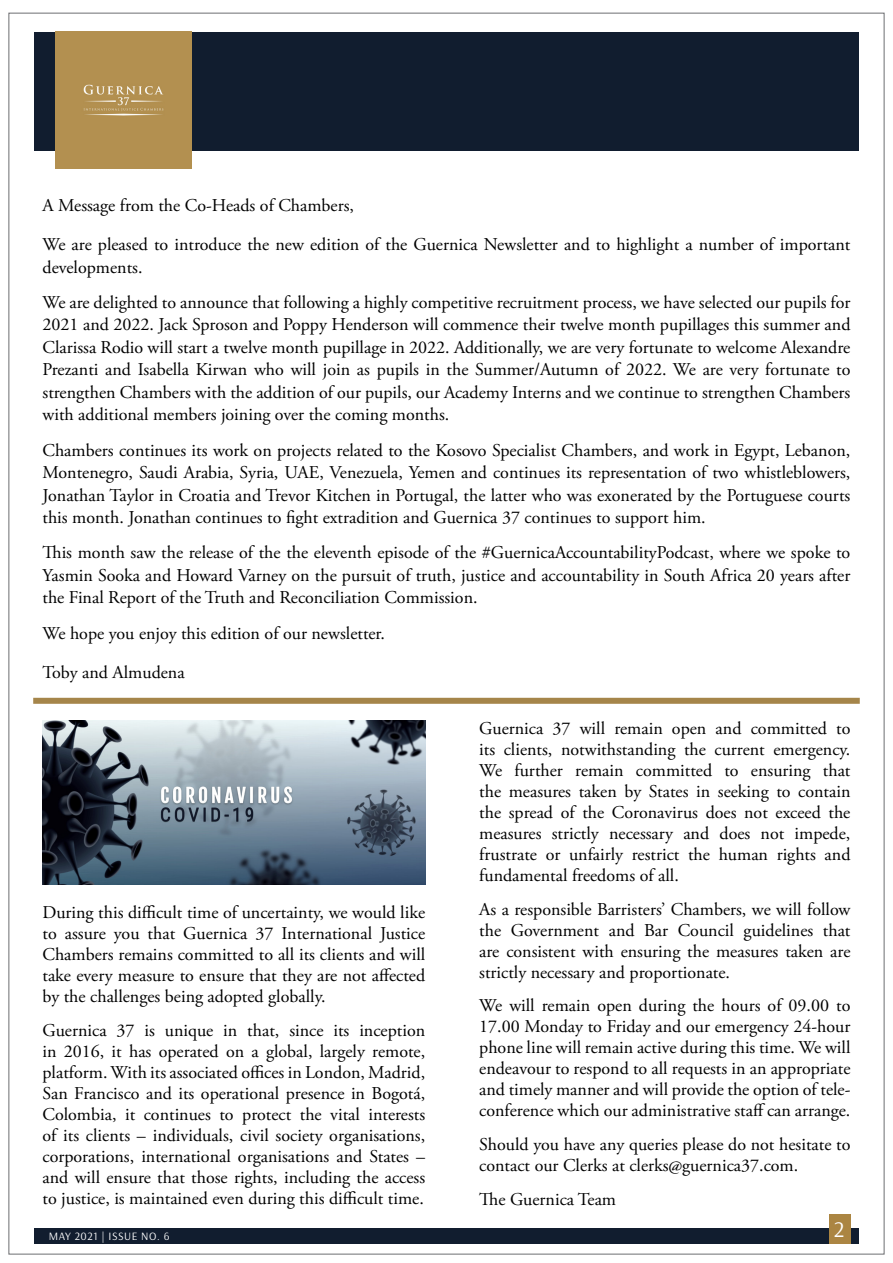
<style>
.page{position:relative;width:893px;height:1263px;background:#fff}
.page>*{position:absolute;margin:0;border:0;box-sizing:border-box;transform-origin:0 0}
.t1{font:22.5px "Arsenal";color:#fff}
.t2{font:18px/21px "Adobe Garamond Pro";color:#000;text-align:justify}
.t3{font:11.25px "Arsenal";letter-spacing:.05em;color:#fff}
</style>
<div class="page">
<div style="left:34px;top:1228px;width:825px;height:16px;background:#111d2f"></div>
<div style="left:829px;top:1214px;width:21px;height:30px;background:#ab8542"></div>
<div style="left:34px;top:32px;width:825px;height:119px;background:#111d2f"></div>
<div style="left:55px;top:32px;width:136px;height:136px;background:#b39050"></div>
<div style="left:33px;top:698px;width:827px;height:6px;background:#a5854a"></div>
<img style="left:43px;top:721px;width:382px;height:163px">
<p class="t2" style="left:43px;top:195px;width:313px">A Message from the Co-Heads of Chambers,</p>
<p class="t2" style="left:43px;top:234px;width:809px;line-height:22.5px">We are pleased to introduce the new edition of the Guernica Newsletter and to highlight a number of important developments.</p>
<p class="t2" style="left:43px;top:291px;width:809px;line-height:22.5px">We are delighted to announce that following a highly competitive recruitment process, we have selected our pupils for 2021 and 2022. Jack Sproson and Poppy Henderson will commence their twelve month pupillages this summer and Clarissa Rodio will start a twelve month pupillage in 2022. Additionally, we are very fortunate to welcome Alexandre Prezanti and Isabella Kirwan who will join as pupils in the Summer/Autumn of 2022. We are very fortunate to strengthen Chambers with the addition of our pupils, our Academy Interns and we continue to strengthen Chambers with additional members joining over the coming months.</p>
<p class="t2" style="left:43px;top:439px;width:809px;line-height:22.5px">Chambers continues its work on projects related to the Kosovo Specialist Chambers, and work in Egypt, Lebanon, Montenegro, Saudi Arabia, Syria, UAE, Venezuela, Yemen and continues its representation of two whistleblowers, Jonathan Taylor in Croatia and Trevor Kitchen in Portugal, the latter who was exonerated by the Portuguese courts this month. Jonathan continues to fight extradition and Guernica 37 continues to support him.</p>
<p class="t2" style="left:43px;top:542px;width:809px;line-height:22.5px">This month saw the release of the the eleventh episode of the #GuernicaAccountabilityPodcast, where we spoke to Yasmin Sooka and Howard Varney on the pursuit of truth, justice and accountability in South Africa 20 years after the Final Report of the Truth and Reconciliation Commission.</p>
<p class="t2" style="left:43px;top:614px;width:344px;line-height:39.5px">We hope you enjoy this edition of our newsletter.<br>Toby and Almudena</p>
<p class="t2" style="left:43px;top:902px;width:384px">During this difficult time of uncertainty, we would like to assure you that Guernica 37 International Justice Chambers remains committed to all its clients and will take every measure to ensure that they are not affected by the challenges being adopted globally.</p>
<p class="t2" style="left:43px;top:1020px;width:384px">Guernica 37 is unique in that, since its inception in 2016, it has operated on a global, largely remote, platform. With its associated offices in London, Madrid, San Francisco and its operational presence in Bogotá, Colombia, it continues to protect the vital interests of its clients – individuals, civil society organisations, corporations, international organisations and States – and will ensure that those rights, including the access to justice, is maintained even during this difficult time.</p>
<p class="t3" style="left:49px;top:1229px;width:122px">MAY 2021 | ISSUE NO. 6</p>
<p class="t2" style="left:479px;top:718px;width:373px">Guernica 37 will remain open and committed to its clients, notwithstanding the current emergency.<br>We further remain committed to ensuring that the measures taken by States in seeking to contain the spread of the Coronavirus does not exceed the measures strictly necessary and does not impede, frustrate or unfairly restrict the human rights and fundamental freedoms of all.</p>
<p class="t2" style="left:479px;top:899px;width:373px">As a responsible Barristers’ Chambers, we will follow the Government and Bar Council guidelines that are consistent with ensuring the measures taken are strictly necessary and proportionate.</p>
<p class="t2" style="left:479px;top:996px;width:373px">We will remain open during the hours of 09.00 to 17.00 Monday to Friday and our emergency 24-hour phone line will remain active during this time. We will endeavour to respond to all requests in an appropriate and timely manner and will provide the option of tele&shy;conference which our administrative staff can arrange.</p>
<p class="t2" style="left:479px;top:1135px;width:373px">Should you have any queries please do not hesitate to contact our Clerks at clerks@guernica37.com.</p>
<p class="t2" style="left:479px;top:1189px;width:138px">The Guernica Team</p>
<p class="t1" style="left:834px;top:1215px;width:12px">2</p>
</div>
